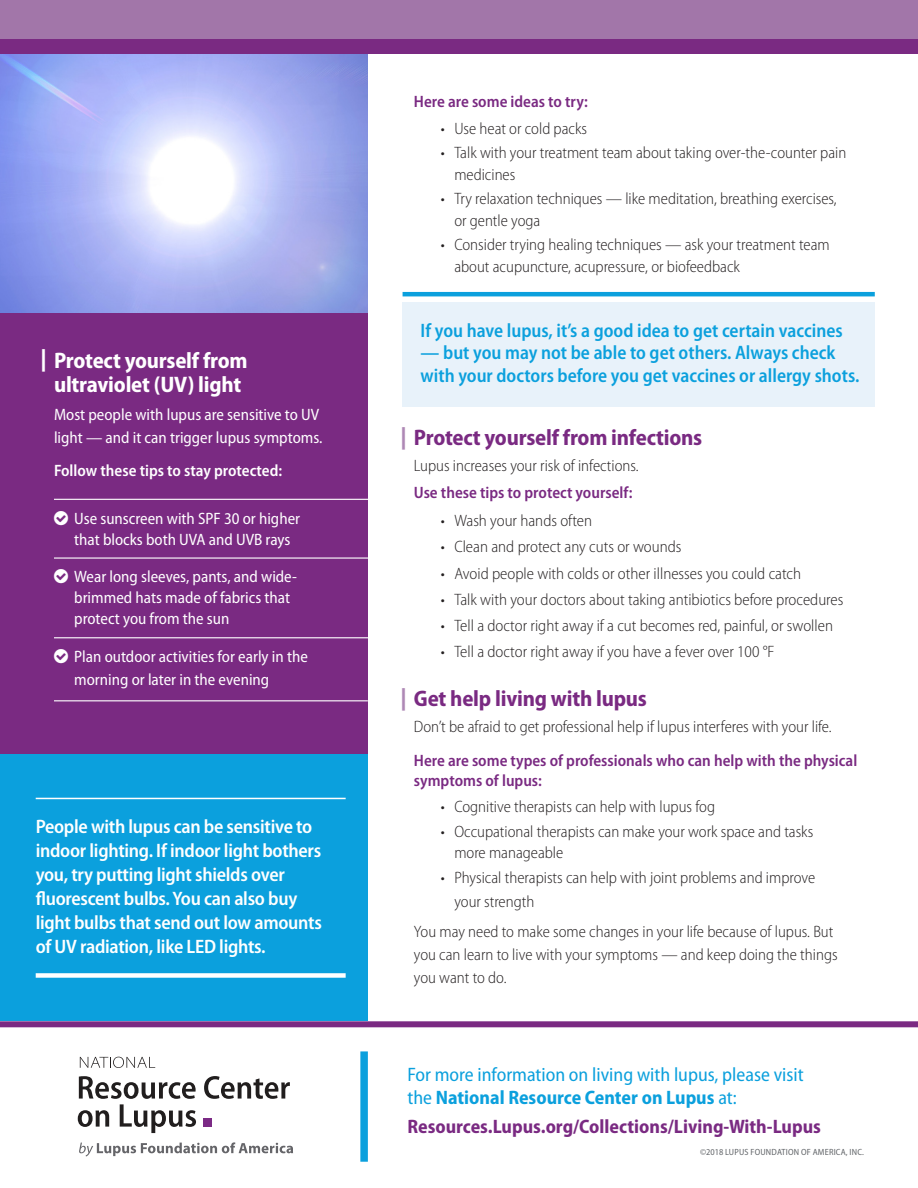
<style>
.page{position:relative;width:918px;height:1188px;background:#fff}
.page>*{position:absolute;margin:0;border:0;box-sizing:border-box;transform-origin:0 0}
.Subhead{font:700 semi-condensed 22.5px "Myriad Pro";letter-spacing:-.01em;color:#7a2a82}
.Text_Before_Bullet{font:700 semi-condensed 22.5px/24px "Myriad Pro";letter-spacing:-.01em;color:#fff}
.Subhead-2{font:900 semi-condensed 22.5px "Myriad Pro";color:#fff}
.White_Pullquote{font:600 semi-condensed 19.5px/24px "Myriad Pro";letter-spacing:-.015em;color:#fff}
.Blue_Pullquote{font:600 semi-condensed 19.5px/22.5px "Myriad Pro";color:#0ba0dd}
.CTA{font:semi-condensed 19.5px/22.5px "Myriad Pro";color:#0ba0dd}
.URL{font:700 semi-condensed 19.5px "Myriad Pro";color:#7a2a82}
.Paragraph_Text{font:300 semi-condensed 16.5px/21.5px "Myriad Pro";color:#231f20}
.Paragraph_Text-2{font:semi-condensed 16.5px/21px "Myriad Pro";color:#fff}
.Text_Before_Bullet-2{font:600 semi-condensed 16.5px/20px "Myriad Pro";color:#7a2a82}
.Last_Paragraph_Text{font:300 semi-condensed 16.5px "Myriad Pro";color:#231f20}
.White_callout_text_w{font:600 semi-condensed 16.5px "Myriad Pro";color:#fff}
.Myriad_body_text{font:semi-condensed 9px "Myriad Pro";letter-spacing:.02em;color:#63666a}
.s1{font-weight:900;color:#ae88b5}
.s2{font-weight:700}
</style>
<div class="page">
<div style="left:0;top:751px;width:368px;height:270px;background:#0ba0dd"></div>
<div style="left:0;top:1021px;width:918px;height:6px;background:#7a2a82"></div>
<div style="left:0;top:39px;width:918px;height:15px;background:#7a2a82"></div>
<div style="left:0;top:0;width:918px;height:39px;background:#a276a9"></div>
<div style="left:403px;top:302px;width:472px;height:105px;background:#e8f2fa"></div>
<hr style="left:403px;top:292px;width:472px;height:4px;background:#0ba0dd">
<hr style="left:36px;top:798px;width:310px;height:1px;background:#fff">
<div style="left:36px;top:973px;width:310px;height:5px;background:#fff"></div>
<div style="left:360px;top:1051px;width:8px;height:111px;background:#0ba0dd"></div>
<svg style="left:80px;top:1057px;width:75px;height:11px"></svg>
<svg style="left:204px;top:1076px;width:86px;height:23px"></svg>
<svg style="left:78px;top:1076px;width:118px;height:57px"></svg>
<div style="left:203px;top:1118px;width:9px;height:9px;background:#7b2a85"></div>
<svg style="left:79px;top:1142px;width:214px;height:14px"></svg>
<div style="left:0;top:313px;width:368px;height:441px;background:#7a2a82"></div>
<hr style="left:54px;top:499px;width:327px;height:1px;background:#fff">
<hr style="left:54px;top:557px;width:327px;height:2px;background:#fff">
<hr style="left:54px;top:637px;width:327px;height:1px;background:#fff">
<hr style="left:54px;top:700px;width:314px;height:1px;background:#fff">
<p class="Subhead-2" style="left:40px;top:345px;width:8px">|</p>
<p class="Text_Before_Bullet" style="left:54px;top:349px;width:195px">Protect yourself from ultraviolet (UV) light</p>
<p class="Paragraph_Text-2" style="left:54px;top:404px;width:270px;line-height:22.5px">Most people with lupus are sensitive to UV light — and it can trigger lupus symptoms.</p>
<p class="White_callout_text_w" style="left:54px;top:461px;width:230px">Follow these tips to stay protected:</p>
<p class="Paragraph_Text-2" style="left:74px;top:508px;width:227px">Use sunscreen with SPF 30 or higher that blocks both UVA and UVB rays</p>
<p class="Paragraph_Text-2" style="left:74px;top:567px;width:224px">Wear long sleeves, pants, and wide&shy;brimmed hats made of fabrics that protect you from the sun</p>
<p class="Paragraph_Text-2" style="left:74px;top:646px;width:235px;line-height:22.5px">Plan outdoor activities for early in the morning or later in the evening</p>
<p class="White_Pullquote" style="left:36px;top:815px;width:288px">People with lupus can be sensitive to indoor lighting. If indoor light bothers you, try putting light shields over fluorescent bulbs. You can also buy light bulbs that send out low amounts of UV radiation, like LED lights.</p>
<p class="Text_Before_Bullet-2" style="left:414px;top:92px;width:175px">Here are some ideas to try:</p>
<p class="Paragraph_Text" style="left:441px;top:118px;width:148px">• Use heat or cold packs</p>
<p class="Paragraph_Text" style="left:454px;top:142px;width:393px;text-indent:-14px">• Talk with your treatment team about taking over-the-counter pain medicines</p>
<p class="Paragraph_Text" style="left:454px;top:188px;width:384px;text-indent:-14px">• Try relaxation techniques — like meditation, breathing exercises, or gentle yoga</p>
<p class="Paragraph_Text" style="left:454px;top:234px;width:377px;text-indent:-14px">• Consider trying healing techniques — ask your treatment team about acupuncture, acupressure, or biofeedback</p>
<p class="Blue_Pullquote" style="left:421px;top:319px;width:424px">If you have lupus, it’s a good idea to get certain vaccines</p>
<p class="Blue_Pullquote" style="left:421px;top:342px;width:440px">— but you may not be able to get others. Always check with your doctors before you get vaccines or allergy shots.</p>
<p class="Subhead" style="left:400px;top:425px;width:303px"><span class="s1">|</span> Protect yourself from infections</p>
<p class="Last_Paragraph_Text" style="left:414px;top:457px;width:226px">Lupus increases your risk of infections.</p>
<p class="Text_Before_Bullet-2" style="left:414px;top:483px;width:220px">Use these tips to protect yourself:</p>
<p class="Paragraph_Text" style="left:441px;top:510px;width:153px">• Wash your hands often</p>
<p class="Paragraph_Text" style="left:441px;top:537px;width:242px">• Clean and protect any cuts or wounds</p>
<p class="Paragraph_Text" style="left:441px;top:563px;width:362px">• Avoid people with colds or other illnesses you could catch</p>
<p class="Paragraph_Text" style="left:441px;top:589px;width:404px">• Talk with your doctors about taking antibiotics before procedures</p>
<p class="Paragraph_Text" style="left:441px;top:615px;width:394px">• Tell a doctor right away if a cut becomes red, painful, or swollen</p>
<p class="Paragraph_Text" style="left:441px;top:641px;width:335px">• Tell a doctor right away if you have a fever over 100 °F</p>
<p class="Subhead" style="left:400px;top:686px;width:248px"><span class="s1">|</span> Get help living with lupus</p>
<p class="Last_Paragraph_Text" style="left:414px;top:718px;width:419px">Don’t be afraid to get professional help if lupus interferes with your life.</p>
<p class="Text_Before_Bullet-2" style="left:414px;top:751px;width:445px">Here are some types of professionals who can help with the physical symptoms of lupus:</p>
<p class="Paragraph_Text" style="left:441px;top:797px;width:276px">• Cognitive therapists can help with lupus fog</p>
<p class="Paragraph_Text" style="left:454px;top:821px;width:360px;text-indent:-14px">• Occupational therapists can make your work space and tasks more manageable</p>
<p class="Paragraph_Text" style="left:454px;top:866px;width:362px;line-height:24.5px;text-indent:-14px">• Physical therapists can help with joint problems and improve your strength</p>
<p class="Paragraph_Text" style="left:414px;top:920px;width:425px;line-height:23px">You may need to make some changes in your life because of lupus. But you can learn to live with your symptoms — and keep doing the things you want to do.</p>
<p class="CTA" style="left:407px;top:1064px;width:398px">For more information on living with lupus, please visit the <span class="s2">National Resource Center on Lupus</span> at:</p>
<p class="URL" style="left:407px;top:1116px;width:415px">Resources.Lupus.org/Collections/Living-With-Lupus</p>
<p class="Myriad_body_text" style="left:700px;top:1147px;width:165px">©2018 LUPUS FOUNDATION OF AMERICA, INC.</p>
</div>
